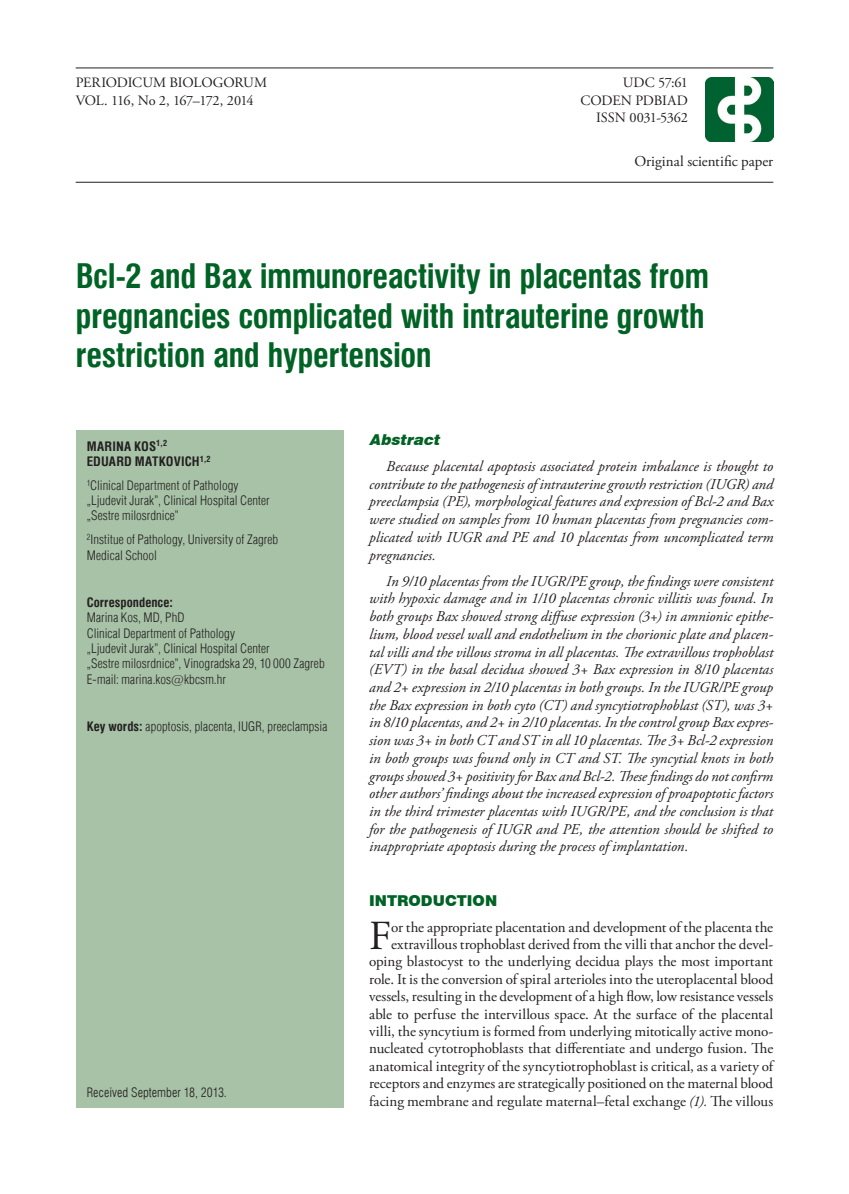
<style>
.page{position:relative;width:849px;height:1194px;background:#fff}
.page>*{position:absolute;margin:0;border:0;box-sizing:border-box;transform-origin:0 0}
.t1{font:41.25px "Adobe Garamond Pro";color:#231f20}
.t2{font:700 condensed 33px/39.6px "Swiss 721 BT";letter-spacing:-.015em;color:#006224}
.t3{font:italic 15px/17.7px "Adobe Garamond Pro";color:#231f20;text-align:justify}
.t4{font:15px/17.4px "Adobe Garamond Pro";letter-spacing:-.005em;color:#231f20;text-align:right}
.t5{font:900 15px "Swiss 721 BT";letter-spacing:.005em;color:#006224}
.t6{font:italic 900 15px "Swiss 721 BT";color:#006224}
.t7{font:14.25px/17.4px "Adobe Garamond Pro";letter-spacing:-.02em;color:#231f20;text-align:right}
.t8{font:14.25px "Adobe Garamond Pro";letter-spacing:-.045em;color:#231f20}
.t9{font:12.75px/15.3px "Helvetica Condensed Light HR Normal";letter-spacing:.01em;color:#231f20}
.t10{font:700 condensed 12.75px/15.3px "Helvetica";letter-spacing:.01em;color:#231f20}
.t11{font:300 condensed 12.75px "Swiss 721 BT";letter-spacing:.005em;color:#231f20}
.t12{font:700 condensed 12.75px "Swiss 721 BT";letter-spacing:.005em;color:#231f20}
.s1{font-family:"Swiss 721 BT";font-weight:300}
.s2{font-family:"Swiss 721 BT";font-weight:700;font-stretch:condensed}
.s3{font-style:italic}
</style>
<div class="page">
<img style="left:705px;top:78px;width:68px;height:63px">
<hr style="left:76px;top:68px;width:697px;height:1px;background:#231f20">
<hr style="left:76px;top:182px;width:697px;height:1px;background:#231f20">
<div style="left:76px;top:430px;width:268px;height:602px;background:#a7c2a6"></div>
<div style="left:76px;top:1027px;width:268px;height:80px;background:#a7c2a6"></div>
<p class="t7" style="left:76px;top:75px;width:193px">PERIODICUM BIOLOGORUM</p>
<p class="t7" style="left:623px;top:75px;width:67px">UDC 57:61</p>
<p class="t8" style="left:76px;top:92px;width:179px">VOL. 116, No 2, 167–172, 2014</p>
<p class="t7" style="left:580px;top:92px;width:109px">CODEN PDBIAD<br>ISSN 0031-5362</p>
<p class="t4" style="left:634px;top:153px;width:140px">Original scientific paper</p>
<h2 class="t2" style="left:76px;top:256px;width:635px">Bcl-2 and Bax immunoreactivity in placentas from pregnancies complicated with intrauterine growth restriction and hypertension</h2>
<p class="t10" style="left:87px;top:438px;width:126px">MARINA KOS<sup>1,2<br></sup>EDUARD MATKOVICH<sup>1,2</sup></p>
<p class="t9" style="left:87px;top:477px;width:184px"><sup>1</sup>Clinical Department of Pathology „Ljudevit Jurak”, Clinical Hospital Center „Sestre milosrdnice”</p>
<p class="t9" style="left:87px;top:531px;width:193px"><sup>2</sup>Institue of Pathology, University of Zagreb<br>Medical School</p>
<p class="t12" style="left:87px;top:594px;width:88px">Correspondence:</p>
<p class="t9" style="left:87px;top:609px;width:239px">Marina Kos, MD, PhD<br>Clinical Department of Pathology<br>„Ljudevit Jurak”, Clinical Hospital Center<br>„Sestre milosrdnice”, Vinogradska 29, 10 000 Zagreb E-mail: marina.kos<span class="s1">@</span>kbcsm.hr</p>
<p class="t9" style="left:87px;top:718px;width:242px"><span class="s2">Key words:</span> apoptosis, placenta, IUGR, preeclampsia</p>
<p class="t11" style="left:87px;top:1083px;width:142px">Received September 18, 2013.</p>
<p class="t6" style="left:369px;top:430px;width:75px">Abstract</p>
<p class="t3" style="left:369px;top:457px;width:405px;text-indent:17px">Because placental apoptosis associated protein imbalance is thought to contribute to the pathogenesis of intrauterine growth restriction (IUGR) and preeclampsia (PE), morphological features and expression of Bcl-2 and Bax were studied on samples from 10 human placentas from pregnancies com&shy;plicated with IUGR and PE and 10 placentas from uncomplicated term pregnancies.</p>
<p class="t3" style="left:369px;top:572px;width:405px;text-indent:17px">In 9/10 placentas from the IUGR/PE group, the findings were consistent with hypoxic damage and in 1/10 placentas chronic villitis was found. In both groups Bax showed strong diffuse expression (3+) in amnionic epithe&shy;lium, blood vessel wall and endothelium in the chorionic plate and placen&shy;tal villi and the villous stroma in all placentas. The extravillous trophoblast (EVT) in the basal decidua showed 3+ Bax expression in 8/10 placentas and 2+ expression in 2/10 placentas in both groups. In the IUGR/PE group the Bax expression in both cyto (CT) and syncytiotrophoblast (ST), was 3+ in 8/10 placentas, and 2+ in 2/10 placentas. In the control group Bax expres&shy;sion was 3+ in both CT and ST in all 10 placentas. The 3+ Bcl-2 expression in both groups was found only in CT and ST. The syncytial knots in both groups showed 3+ positivity for Bax and Bcl-2. These findings do not confirm other authors’ findings about the increased expression of proapoptotic factors in the third trimester placentas with IUGR/PE, and the conclusion is that for the pathogenesis of IUGR and PE, the attention should be shifted to inappropriate apoptosis during the process of implantation.</p>
<p class="t5" style="left:369px;top:890px;width:18px">INTR</p>
<p class="t5" style="left:408px;top:890px;width:47px">ODUCTI</p>
<p class="t5" style="left:472px;top:890px;width:24px">ON</p>
<h1 class="t1" style="left:369px;top:910px;width:24px">F</h1>
<p class="t4" style="left:369px;top:918px;width:405px">or the appropriate placentation and development of the placenta the extravillous trophoblast derived from the villi that anchor the devel&shy;oping blastocyst to the underlying decidua plays the most important role. It is the conversion of spiral arterioles into the uteroplacental blood vessels, resulting in the development of a high flow, low resistance vessels able to perfuse the intervillous space. At the surface of the placental villi, the syncytium is formed from underlying mitotically active mono&shy;nucleated cytotrophoblasts that differentiate and undergo fusion. The anatomical integrity of the syncytiotrophoblast is critical, as a variety of receptors and enzymes are strategically positioned on the maternal blood facing membrane and regulate maternal–fetal exchange <span class="s3">(1).</span> The villous</p>
</div>
